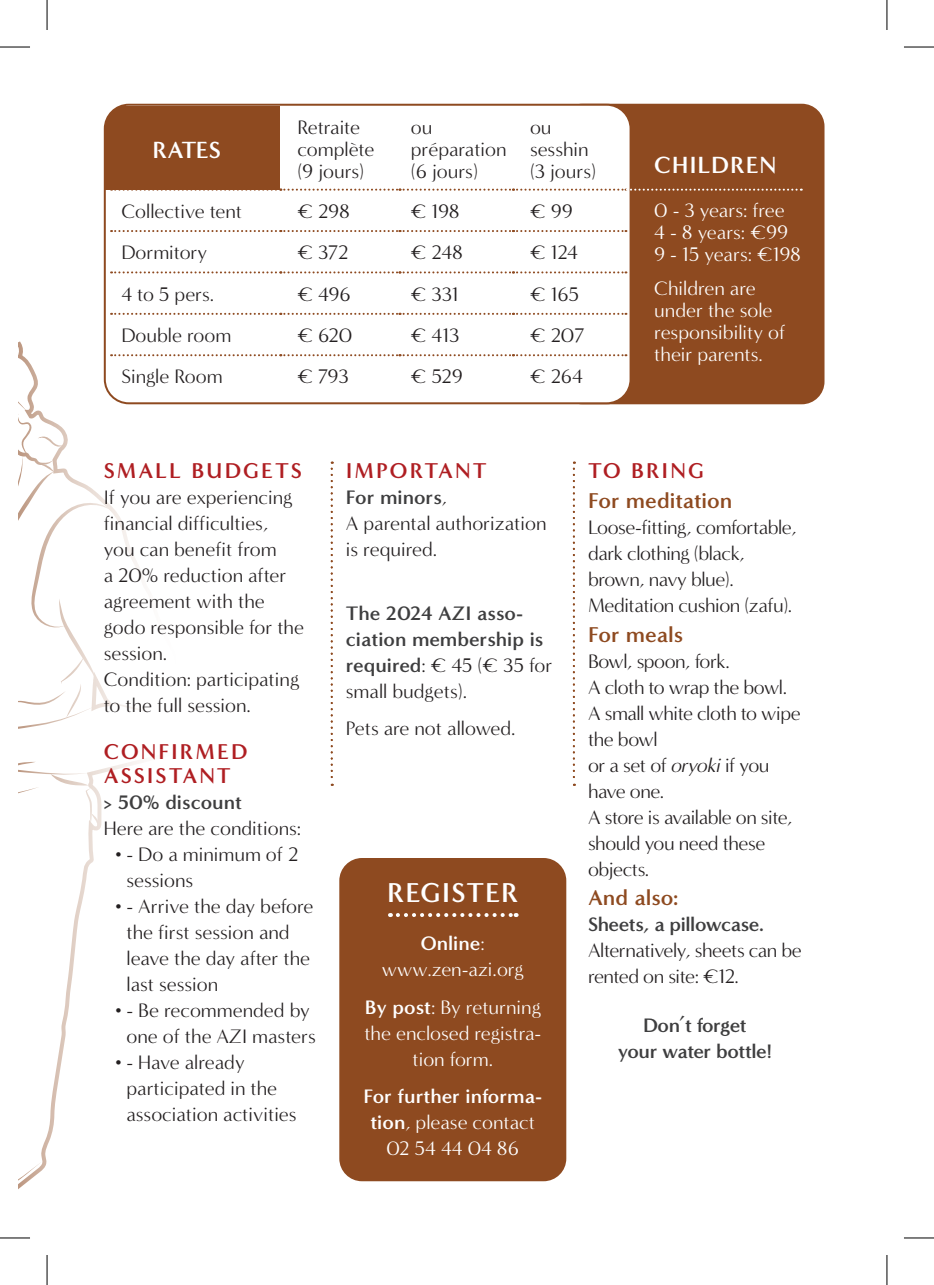
<style>
.page{position:relative;width:934px;height:1285px;background:#fff}
.page>*{position:absolute;margin:0;border:0;box-sizing:border-box;transform-origin:0 0}
.t1{font:700 28px "Minerva Modern";letter-spacing:.035em;color:#fff}
.t2{font:700 24px "Minerva Modern";letter-spacing:.03em;color:#fff}
.t3{font:700 22px/24px "Minerva Modern";letter-spacing:.09em;color:#af1e22}
.t4{font:700 22px "Minerva Modern";color:#8e4a20}
.t5{font:20px/26px "Minerva Modern";color:#231f20}
.t6{font:20px/26px "Minerva Modern";letter-spacing:-.02em;color:#231f20}
.t7{font:20px/22px "Minerva Modern";color:#fff;text-align:center}
.t8{font:700 20px/26px "Minerva Modern";color:#3e3e3f}
.t9{font:700 20px/26px "Minerva Modern";letter-spacing:-.02em;color:#3e3e3f;text-align:center}
.s1{font-weight:700;color:#3e3e3f}
.s2{font-weight:400;color:#231f20}
.s3{font-weight:700}
.s4{font-style:italic}
</style>
<div class="page">
<div style="left:559px;top:104px;width:265px;height:300px;background:#8e4a20;border-radius:23px"></div>
<svg style="left:110px;top:108px;width:516px;height:246px"></svg>
<svg style="left:111px;top:230px;width:515px;height:2px"></svg>
<svg style="left:111px;top:271px;width:515px;height:2px"></svg>
<svg style="left:111px;top:313px;width:515px;height:2px"></svg>
<div style="left:105px;top:106px;width:175px;height:83px;background:#8e4a20"></div>
<svg style="left:19px;top:354px;width:607px;height:472px"></svg>
<svg style="left:111px;top:189px;width:690px;height:2px"></svg>
<div style="left:339px;top:858px;width:227px;height:323px;background:#8e4a20;border-radius:23px"></div>
<svg style="left:397px;top:913px;width:119px;height:4px"></svg>
<hr style="left:0;top:47px;width:30px;height:1px;background:#000">
<hr style="left:903px;top:47px;width:30px;height:1px;background:#000">
<hr style="left:0;top:1237px;width:30px;height:1px;background:#000">
<hr style="left:903px;top:1237px;width:30px;height:1px;background:#000">
<hr style="left:47px;top:0;width:1px;height:30px;background:#000">
<hr style="left:47px;top:1255px;width:1px;height:30px;background:#000">
<hr style="left:886px;top:0;width:1px;height:30px;background:#000">
<hr style="left:886px;top:1255px;width:1px;height:30px;background:#000">
<p class="t2" style="left:152px;top:135px;width:70px">RATES</p>
<p class="t5" style="left:297px;top:117px;width:78px;line-height:22px">Retraite complète (9 jours)</p>
<p class="t5" style="left:410px;top:117px;width:97px;line-height:22px">ou préparation (6 jours)</p>
<p class="t5" style="left:529px;top:117px;width:68px;line-height:22px">ou sesshin (3 jours)</p>
<p class="t5" style="left:121px;top:198px;width:122px">Collective tent</p>
<p class="t5" style="left:297px;top:198px;width:54px">€ 298</p>
<p class="t5" style="left:410px;top:198px;width:50px">€ 198</p>
<p class="t5" style="left:529px;top:198px;width:44px">€ 99</p>
<p class="t5" style="left:121px;top:240px;width:87px">Dormitory</p>
<p class="t5" style="left:297px;top:240px;width:53px">€ 372</p>
<p class="t5" style="left:410px;top:240px;width:54px">€ 248</p>
<p class="t5" style="left:529px;top:240px;width:49px">€ 124</p>
<p class="t5" style="left:121px;top:281px;width:94px">4 to 5 pers.</p>
<p class="t5" style="left:297px;top:281px;width:55px">€ 496</p>
<p class="t5" style="left:410px;top:281px;width:49px">€ 331</p>
<p class="t5" style="left:529px;top:281px;width:51px">€ 165</p>
<p class="t5" style="left:121px;top:322px;width:111px">Double room</p>
<p class="t5" style="left:297px;top:322px;width:56px">€ 620</p>
<p class="t5" style="left:410px;top:322px;width:50px">€ 413</p>
<p class="t5" style="left:529px;top:322px;width:56px">€ 207</p>
<p class="t5" style="left:121px;top:364px;width:103px">Single Room</p>
<p class="t5" style="left:297px;top:364px;width:53px">€ 793</p>
<p class="t5" style="left:410px;top:364px;width:54px">€ 529</p>
<p class="t5" style="left:529px;top:364px;width:55px">€ 264</p>
<p class="t2" style="left:654px;top:150px;width:123px">CHILDREN</p>
<p class="t7" style="left:654px;top:200px;width:148px;text-align:left">0 - 3 years: free<br>4 - 8 years: €99<br>9 - 15 years: €198</p>
<p class="t7" style="left:654px;top:277px;width:132px;text-align:left">Children are under the sole responsibility of their parents.</p>
<p class="t3" style="left:104px;top:458px;width:200px">SMALL BUDGETS</p>
<p class="t5" style="left:104px;top:485px;width:202px">If you are experiencing financial difficulties, you can benefit from<br>a 20% reduction after agreement with the godo responsible for the session.<br>Condition: participating to the full session.</p>
<p class="t3" style="left:104px;top:739px;width:145px">CONFIRMED<br>ASSISTANT</p>
<p class="t8" style="left:104px;top:789px;width:139px">&gt; 50% discount</p>
<p class="t5" style="left:104px;top:815px;width:199px">Here are the conditions:</p>
<p class="t5" style="left:126px;top:841px;width:173px;text-indent:-11px">• - Do a minimum of 2 sessions</p>
<p class="t5" style="left:126px;top:893px;width:188px;text-indent:-11px">• - Arrive the day before the first session and leave the day after the last session</p>
<p class="t5" style="left:115px;top:997px;width:202px;text-align:center">• - Be recommended by one of the AZI masters</p>
<p class="t5" style="left:126px;top:1049px;width:171px;text-indent:-11px">• - Have already participated in the association activities</p>
<p class="t3" style="left:346px;top:458px;width:142px">IMPORTANT</p>
<p class="t5" style="left:346px;top:485px;width:202px"><span class="s1">For minors</span>,<br>A parental authorization is required.</p>
<p class="t8" style="left:346px;top:600px;width:208px">The 2024 AZI asso&shy;ciation membership is required<span class="s2">: € 45 (€ 35 for small budgets).</span></p>
<p class="t5" style="left:346px;top:715px;width:171px">Pets are not allowed.</p>
<h1 class="t1" style="left:387px;top:875px;width:132px">REGISTER</h1>
<p class="t7" style="left:382px;top:931px;width:143px;line-height:26px"><span class="s3">Online</span>: www.zen-azi.org</p>
<p class="t7" style="left:364px;top:994px;width:178px;line-height:26px"><span class="s3">By post</span>: By returning the enclosed registra&shy;tion form.</p>
<p class="t7" style="left:363px;top:1083px;width:180px;line-height:26px"><span class="s3">For further informa&shy;tion</span>, please contact<br>02 54 44 04 86</p>
<p class="t3" style="left:587px;top:458px;width:117px">TO BRING</p>
<p class="t4" style="left:587px;top:487px;width:146px">For meditation</p>
<p class="t6" style="left:587px;top:514px;width:210px">Loose-fitting, comfortable, dark clothing (black, brown, navy blue).<br>Meditation cushion (zafu).</p>
<p class="t4" style="left:587px;top:621px;width:97px">For meals</p>
<p class="t6" style="left:587px;top:648px;width:214px">Bowl, spoon, fork.<br>A cloth to wrap the bowl.<br>A small white cloth to wipe the bowl<br>or a set of <span class="s4">oryoki</span> if you have one.<br>A store is available on site, should you need these objects.</p>
<p class="t4" style="left:587px;top:884px;width:92px">And also:</p>
<p class="t9" style="left:587px;top:911px;width:177px">Sheets, a pillowcase.</p>
<p class="t6" style="left:587px;top:938px;width:215px">Alternatively, sheets can be rented on site: €12.</p>
<p class="t9" style="left:617px;top:1012px;width:156px">Don’t forget<br>your water bottle!</p>
</div>
